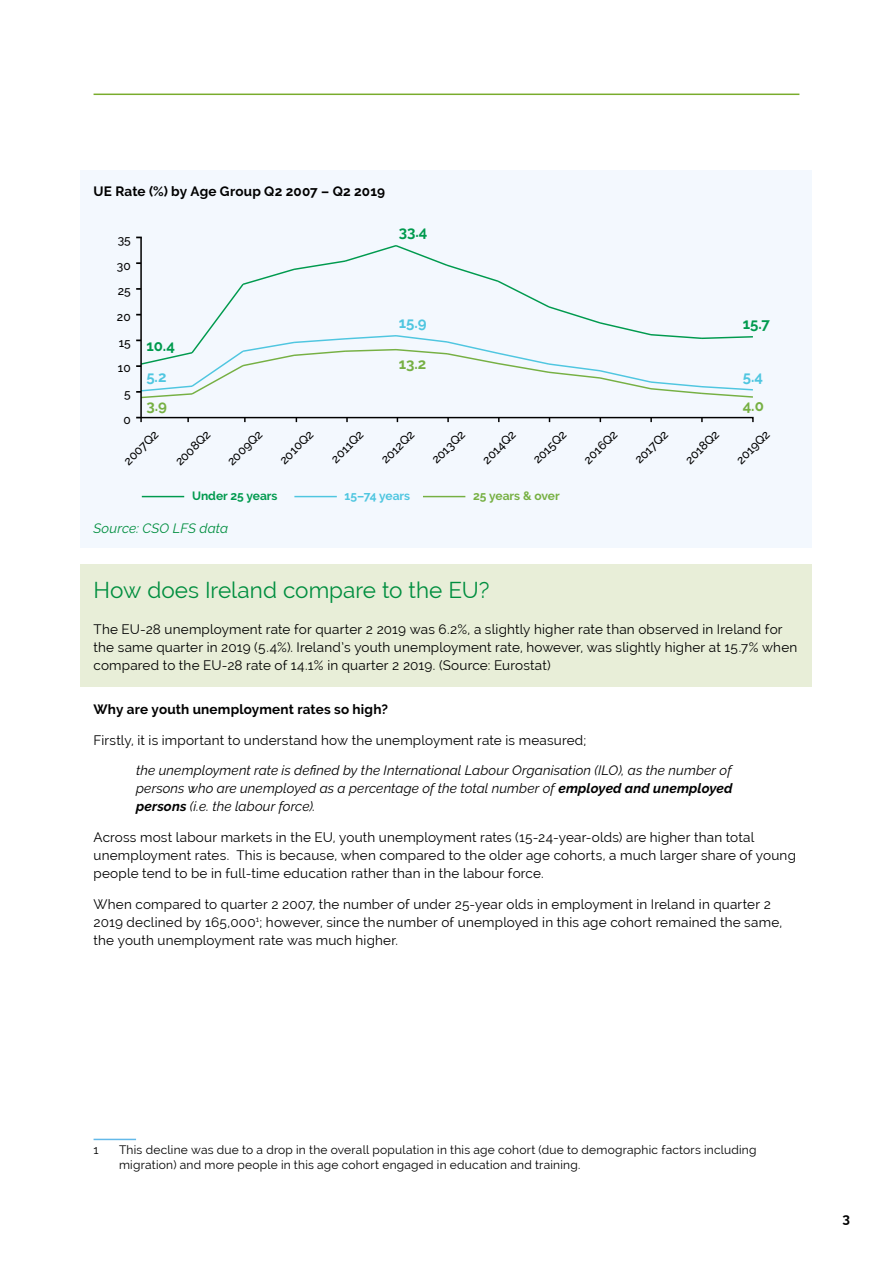
<style>
.page{position:relative;width:893px;height:1263px;background:#fff}
.page>*{position:absolute;margin:0;border:0;box-sizing:border-box;transform-origin:0 0}
.t1{font:22.5px "Raleway";color:#008e3f}
.t2{font:700 15px "Raleway";color:#009a4e}
.t3{font:700 15px "Raleway";color:#4fc6e0}
.t4{font:700 15px "Raleway";color:#76b043}
.t5{font:13.5px/18px "Raleway";letter-spacing:.015em;color:#000}
.t6{font:italic 13.5px/18px "Raleway";letter-spacing:.01em;color:#000;text-align:justify}
.t7{font:700 13.5px "Raleway";letter-spacing:.015em;color:#000}
.t8{font:italic 13.5px "Raleway";letter-spacing:.01em;color:#008e3f}
.t9{font:12px/15px "Raleway";letter-spacing:.02em;color:#000}
.t10{font:500 12px "Raleway";color:#000}
.t11{font:700 12px "Raleway";color:#009a4e}
.t12{font:700 12px "Raleway";color:#76b043}
.t13{font:700 12px "Raleway";color:#4fc6e0}
.s1{font-weight:700}
</style>
<div class="page">
<hr style="left:94px;top:94px;width:705px;height:1px;background:#79ac2c">
<div style="left:81px;top:170px;width:731px;height:377px;background:#f3f8fe"></div>
<div style="left:81px;top:564px;width:731px;height:123px;background:#e8eed8"></div>
<hr style="left:94px;top:1139px;width:42px;height:1px;background:#63b9e9">
<svg style="left:136px;top:416px;width:618px;height:7px"></svg>
<svg style="left:136px;top:245px;width:617px;height:154px"></svg>
<hr style="left:140px;top:237px;width:2px;height:181px;background:#000">
<hr style="left:142px;top:496px;width:42px;height:1px;background:#009a4e">
<hr style="left:294px;top:496px;width:43px;height:1px;background:#4fc6e0">
<hr style="left:423px;top:496px;width:42px;height:1px;background:#76b043">
<p class="t7" style="left:94px;top:184px;width:293px">UE Rate (%) by Age Group Q2 2007 – Q2 2019</p>
<p class="t10" style="left:118px;top:233px;width:15px">35</p>
<p class="t10" style="left:117px;top:258px;width:15px">30</p>
<p class="t10" style="left:118px;top:284px;width:14px">25</p>
<p class="t10" style="left:117px;top:310px;width:15px">20</p>
<p class="t10" style="left:119px;top:336px;width:13px">15</p>
<p class="t10" style="left:118px;top:361px;width:14px">10</p>
<p class="t10" style="left:124px;top:387px;width:8px">5</p>
<p class="t10" style="left:123px;top:413px;width:9px">0</p>
<p class="t2" style="left:146px;top:337px;width:30px">10.4</p>
<p class="t3" style="left:146px;top:368px;width:22px">5.2</p>
<p class="t4" style="left:146px;top:398px;width:22px">3.9</p>
<p class="t2" style="left:399px;top:224px;width:30px">33.4</p>
<p class="t3" style="left:399px;top:314px;width:29px">15.9</p>
<p class="t4" style="left:399px;top:355px;width:29px">13.2</p>
<p class="t2" style="left:743px;top:315px;width:29px">15.7</p>
<p class="t3" style="left:743px;top:368px;width:22px">5.4</p>
<p class="t4" style="left:743px;top:398px;width:23px">4.0</p>
<p class="t10" style="left:121px;top:458px;width:44px;rotate:-45deg">2007Q2</p>
<p class="t10" style="left:173px;top:458px;width:45px;rotate:-45deg">2008Q2</p>
<p class="t10" style="left:225px;top:458px;width:45px;rotate:-45deg">2009Q2</p>
<p class="t10" style="left:277px;top:457px;width:43px;rotate:-45deg">2010Q2</p>
<p class="t10" style="left:328px;top:456px;width:41px;rotate:-45deg">2011Q2</p>
<p class="t10" style="left:378px;top:456px;width:42px;rotate:-45deg">2012Q2</p>
<p class="t10" style="left:429px;top:456px;width:43px;rotate:-45deg">2013Q2</p>
<p class="t10" style="left:480px;top:457px;width:43px;rotate:-45deg">2014Q2</p>
<p class="t10" style="left:530px;top:457px;width:43px;rotate:-45deg">2015Q2</p>
<p class="t10" style="left:581px;top:457px;width:43px;rotate:-45deg">2016Q2</p>
<p class="t10" style="left:632px;top:456px;width:42px;rotate:-45deg">2017Q2</p>
<p class="t10" style="left:682px;top:457px;width:43px;rotate:-45deg">2018Q2</p>
<p class="t10" style="left:733px;top:457px;width:43px;rotate:-45deg">2019Q2</p>
<p class="t11" style="left:192px;top:488px;width:87px">Under 25 years</p>
<p class="t13" style="left:345px;top:488px;width:67px">15–74 years</p>
<p class="t12" style="left:473px;top:488px;width:88px">25 years &amp; over</p>
<p class="t8" style="left:94px;top:520px;width:136px">Source: CSO LFS data</p>
<h1 class="t1" style="left:94px;top:577px;width:397px">How does Ireland compare to the EU?</h1>
<p class="t5" style="left:94px;top:620px;width:705px">The EU-28 unemployment rate for quarter 2 2019 was 6.2%, a slightly higher rate than observed in Ireland for the same quarter in 2019 (5.4%). Ireland’s youth unemployment rate, however, was slightly higher at 15.7% when compared to the EU-28 rate of 14.1% in quarter 2 2019. (Source: Eurostat)</p>
<p class="t7" style="left:94px;top:701px;width:296px">Why are youth unemployment rates so high?</p>
<p class="t5" style="left:94px;top:731px;width:494px">Firstly, it is important to understand how the unemployment rate is measured;</p>
<p class="t6" style="left:136px;top:761px;width:598px">the unemployment rate is defined by the International Labour Organisation (ILO), as the number of persons who are unemployed as a percentage of the total number of <span class="s1">employed and unemployed persons</span> (i.e. the labour force).</p>
<p class="t5" style="left:94px;top:828px;width:704px">Across most labour markets in the EU, youth unemployment rates (15-24-year-olds) are higher than total unemployment rates. This is because, when compared to the older age cohorts, a much larger share of young people tend to be in full-time education rather than in the labour force.</p>
<p class="t5" style="left:94px;top:895px;width:690px">When compared to quarter 2 2007, the number of under 25-year olds in employment in Ireland in quarter 2<br>2019 declined by 165,000<sup>1</sup>; however, since the number of unemployed in this age cohort remained the same, the youth unemployment rate was much higher.</p>
<p class="t9" style="left:94px;top:1143px;width:7px">1</p>
<p class="t9" style="left:119px;top:1143px;width:639px">This decline was due to a drop in the overall population in this age cohort (due to demographic factors including migration) and more people in this age cohort engaged in education and training.</p>
<p class="t7" style="left:842px;top:1210px;width:9px">3</p>
</div>
